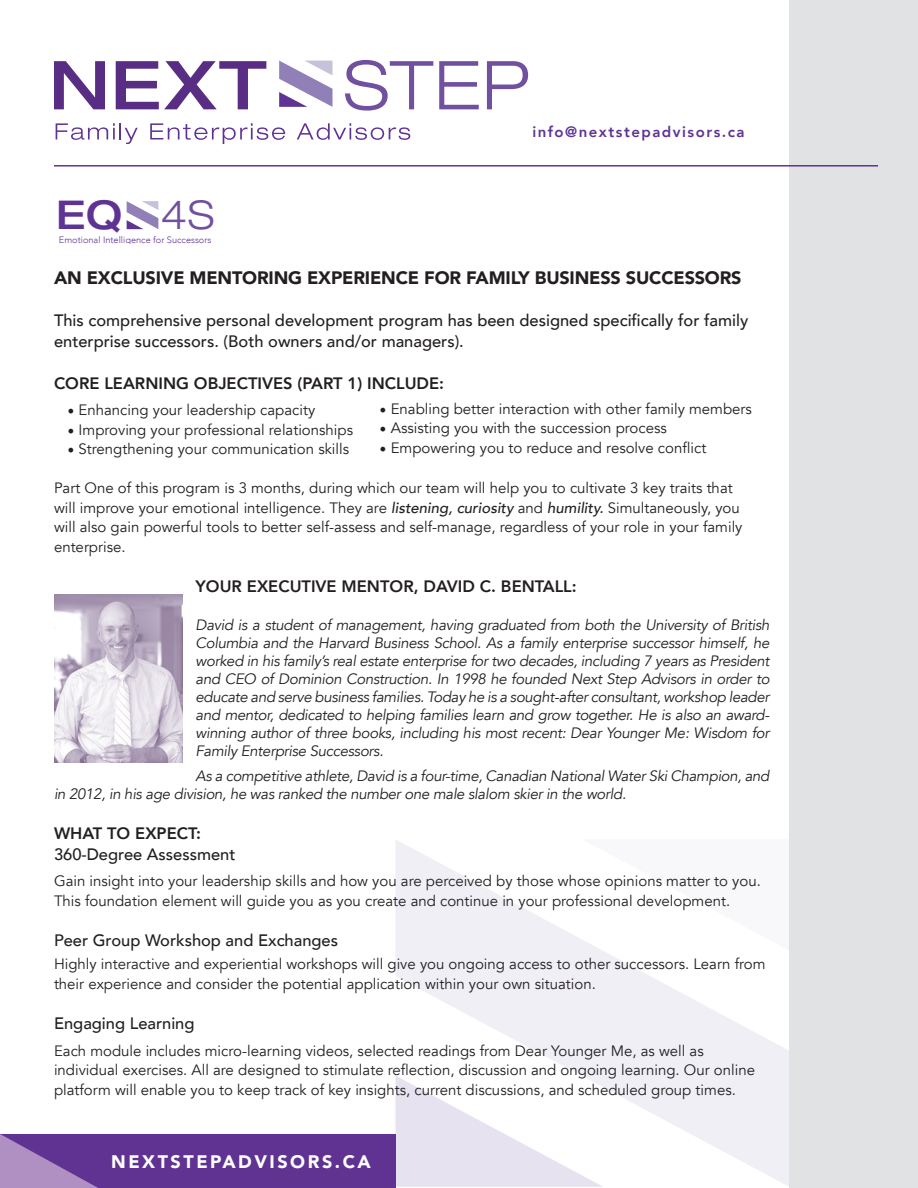
<style>
.page{position:relative;width:918px;height:1188px;background:#fff}
.page>*{position:absolute;margin:0;border:0;box-sizing:border-box;transform-origin:0 0}
.t1{font:500 expanded 39.75px "Helvetica Neue LT Std";color:#5f3394}
.t2{font:900 18px "Avenir";letter-spacing:-.01em;color:#231f20}
.t3{font:900 18px "Avenir LT Std";letter-spacing:.14em;color:#fff}
.t4{font:500 16.5px/21px "Avenir";color:#231f20}
.t5{font:800 16.5px "Avenir";color:#231f20}
.t6{font:15px/19.5px "Avenir";color:#231f20}
.t7{font:italic 15px/18px "Avenir";letter-spacing:-.02em;color:#231f20;text-align:justify}
.t8{font:800 15px "Avenir";letter-spacing:.1em;color:#603393}
.t9{font:300 9.15px "Avenir";color:#5f3394}
.s1{font-weight:300;color:#7150a0}
.s2{font-family:"Minion Pro";font-size:18px}
.s3{font-weight:500;font-style:italic}
</style>
<div class="page">
<svg style="left:396px;top:840px;width:393px;height:346px;fill:#f0eff6"></svg>
<svg style="left:582px;top:840px;width:207px;height:111px"></svg>
<svg style="left:395px;top:1076px;width:208px;height:111px"></svg>
<div style="left:789px;top:0;width:129px;height:1188px;background:#e1e2e4"></div>
<svg style="left:279px;top:61px;width:54px;height:46px"></svg>
<svg style="left:54px;top:61px;width:51px;height:48px"></svg>
<svg style="left:116px;top:61px;width:150px;height:48px"></svg>
<svg style="left:345px;top:60px;width:88px;height:51px"></svg>
<svg style="left:439px;top:61px;width:40px;height:48px"></svg>
<svg style="left:487px;top:61px;width:41px;height:48px"></svg>
<svg style="left:56px;top:123px;width:82px;height:21px"></svg>
<svg style="left:150px;top:123px;width:135px;height:21px"></svg>
<svg style="left:297px;top:123px;width:113px;height:17px"></svg>
<hr style="left:54px;top:165px;width:824px;height:2px;background:#603393">
<div style="left:0;top:1134px;width:395px;height:54px;background:#603393"></div>
<svg style="left:0;top:1134px;width:98px;height:54px"></svg>
<svg style="left:127px;top:201px;width:31px;height:28px"></svg>
<img style="left:54px;top:594px;width:128px;height:168px">
<h1 class="t1" style="left:56px;top:190px;width:160px">EQ <span class="s1">4S</span></h1>
<p class="t9" style="left:59px;top:234px;width:154px">Emotional Intelligence for Successors</p>
<p class="t8" style="left:532px;top:120px;width:214px">info@nextstepadvisors.ca</p>
<p class="t2" style="left:54px;top:263px;width:689px">AN EXCLUSIVE MENTORING EXPERIENCE FOR FAMILY BUSINESS SUCCESSORS</p>
<p class="t4" style="left:54px;top:309px;width:696px">This comprehensive personal development program has been designed specifically for family enterprise successors. (Both owners and/or managers).</p>
<p class="t5" style="left:54px;top:371px;width:392px">CORE LEARNING OBJECTIVES (PART 1) INCLUDE:</p>
<p class="t6" style="left:68px;top:401px;width:249px"><span class="s2">•</span> Enhancing your leadership capacity</p>
<p class="t6" style="left:68px;top:420px;width:287px"><span class="s2">•</span> Improving your professional relationships</p>
<p class="t6" style="left:68px;top:440px;width:283px"><span class="s2">•</span> Strengthening your communication skills</p>
<p class="t6" style="left:54px;top:479px;width:690px">Part One of this program is 3 months, during which our team will help you to cultivate 3 key traits that will improve your emotional intelligence. They are <span class="s3">listening, curiosity</span> and <span class="s3">humility.</span> Simultaneously, you will also gain powerful tools to better self-assess and self-manage, regardless of your role in your family enterprise.</p>
<p class="t5" style="left:196px;top:574px;width:383px">YOUR EXECUTIVE MENTOR, DAVID C. BENTALL:</p>
<p class="t7" style="left:196px;top:616px;width:575px">David is a student of management, having graduated from both the University of British Columbia and the Harvard Business School. As a family enterprise successor himself, he worked in his family’s real estate enterprise for two decades, including 7 years as President and CEO of Dominion Construction. In 1998 he founded Next Step Advisors in order to educate and serve business families. Today he is a sought-after consultant, workshop leader and mentor, dedicated to helping families learn and grow together. He is also an award&shy;winning author of three books, including his most recent: Dear Younger Me: Wisdom for Family Enterprise Successors.</p>
<p class="t7" style="left:54px;top:767px;width:717px;text-indent:142px">As a competitive athlete, David is a four-time, Canadian National Water Ski Champion, and in 2012, in his age division, he was ranked the number one male slalom skier in the world.</p>
<p class="t5" style="left:54px;top:821px;width:149px">WHAT TO EXPECT:</p>
<p class="t4" style="left:54px;top:843px;width:183px">360-Degree Assessment</p>
<p class="t6" style="left:54px;top:872px;width:708px">Gain insight into your leadership skills and how you are perceived by those whose opinions matter to you.<br>This foundation element will guide you as you create and continue in your professional development.</p>
<p class="t4" style="left:54px;top:929px;width:286px">Peer Group Workshop and Exchanges</p>
<p class="t6" style="left:54px;top:955px;width:713px">Highly interactive and experiential workshops will give you ongoing access to other successors. Learn from their experience and consider the potential application within your own situation.</p>
<p class="t4" style="left:54px;top:1012px;width:142px">Engaging Learning</p>
<p class="t6" style="left:54px;top:1041px;width:703px">Each module includes micro-learning videos, selected readings from Dear Younger Me, as well as individual exercises. All are designed to stimulate reflection, discussion and ongoing learning. Our online platform will enable you to keep track of key insights, current discussions, and scheduled group times.</p>
<p class="t6" style="left:380px;top:399px;width:374px"><span class="s2">•</span> Enabling better interaction with other family members</p>
<p class="t6" style="left:380px;top:419px;width:289px"><span class="s2">•</span> Assisting you with the succession process</p>
<p class="t6" style="left:380px;top:438px;width:328px"><span class="s2">•</span> Empowering you to reduce and resolve conflict</p>
<p class="t3" style="left:111px;top:1151px;width:261px">NEXTSTEPADVISORS.CA</p>
</div>
